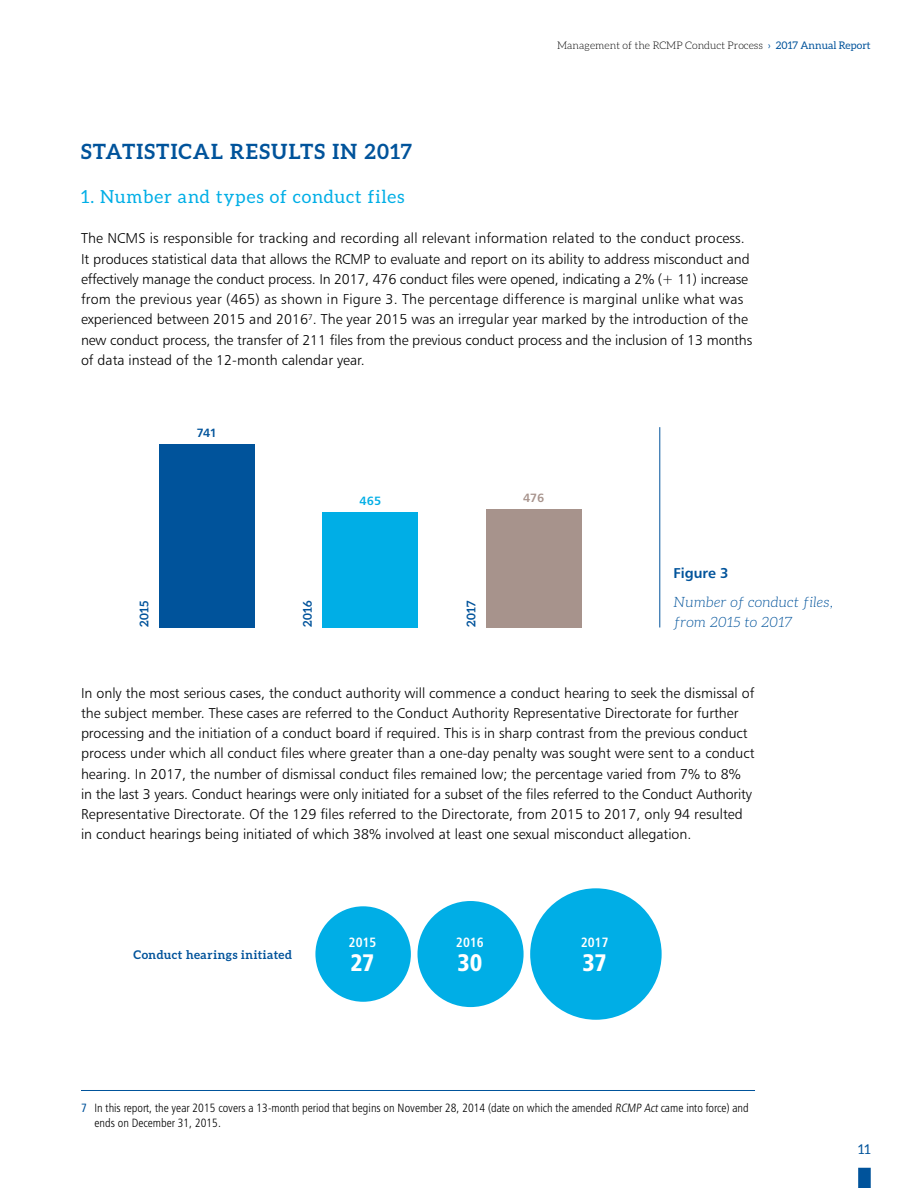
<style>
.page{position:relative;width:918px;height:1188px;background:#fff}
.page>*{position:absolute;margin:0;border:0;box-sizing:border-box;transform-origin:0 0}
.t1{font:24px "Humanist 777 BT Black Condensed B";color:#fff}
.t2{font:700 21px "Aleo";letter-spacing:.05em;color:#00539b}
.t3{font:18px "Aleo";letter-spacing:.05em;color:#00aee6}
.t4{font:14.25px/20.2px "Humanist 777 BT Light B";color:#000}
.t5{font:italic 300 14.25px/20.2px "Aleo";letter-spacing:.025em;color:#00539b}
.t6{font:14.25px "Humanist 777 BT Bold B";color:#00539b}
.t7{font:13.5px "Humanist 777 BT Bold Condensed B";color:#fff}
.t8{font:13.5px "Aleo";color:#00539b}
.t9{font:12px/15px "Humanist 777 BT Light Condensed B";color:#000}
.t10{font:700 12px "Aleo";letter-spacing:.045em;color:#00539b}
.t11{font:12px "Humanist 777 BT Bold B";color:#00539b}
.t12{font:12px "Humanist 777 BT Bold B";color:#a7938c}
.t13{font:12px "Humanist 777 BT Bold B";color:#00aee6}
.t14{font:300 10.5px "Aleo";color:#000}
.s1{font-weight:400;color:#00539b}
.s2{font-family:"Humanist 777 BT Roman Condensed B";color:#00539b}
</style>
<div class="page">
<div style="left:858px;top:1168px;width:13px;height:20px;background:#00539b"></div>
<hr style="left:81px;top:1090px;width:674px;height:1px;background:#00539b">
<hr style="left:660px;top:427px;width:1px;height:200px;background:#00539b">
<div style="left:159px;top:444px;width:96px;height:183px;background:#00539b"></div>
<div style="left:486px;top:509px;width:95px;height:118px;background:#a7938c"></div>
<div style="left:323px;top:512px;width:95px;height:115px;background:#00aee6"></div>
<div style="left:315px;top:906px;width:96px;height:96px;background:#00aee6;border-radius:50%"></div>
<div style="left:418px;top:901px;width:106px;height:106px;background:#00aee6;border-radius:50%"></div>
<div style="left:530px;top:888px;width:132px;height:132px;background:#00aee6;border-radius:50%"></div>
<h2 class="t2" style="left:81px;top:139px;width:333px">STATISTICAL RESULTS IN 2017</h2>
<p class="t14" style="left:557px;top:40px;width:315px">Management of the RCMP Conduct Process <span class="s1">› 2017 Annual Report</span></p>
<p class="t3" style="left:81px;top:186px;width:325px">1. Number and types of conduct files</p>
<p class="t4" style="left:81px;top:228px;width:673px">The NCMS is responsible for tracking and recording all relevant information related to the conduct process.<br>It produces statistical data that allows the RCMP to evaluate and report on its ability to address misconduct and effectively manage the conduct process. In 2017, 476 conduct files were opened, indicating a 2% (+ 11) increase from the previous year (465) as shown in Figure 3. The percentage difference is marginal unlike what was experienced between 2015 and 2016<sup>7</sup>. The year 2015 was an irregular year marked by the introduction of the new conduct process, the transfer of 211 files from the previous conduct process and the inclusion of 13 months of data instead of the 12-month calendar year.</p>
<p class="t11" style="left:197px;top:425px;width:22px">741</p>
<p class="t10" style="left:137px;top:627px;width:29px;rotate:-90deg">2015</p>
<p class="t10" style="left:301px;top:627px;width:29px;rotate:-90deg">2016</p>
<p class="t13" style="left:359px;top:493px;width:23px">465</p>
<p class="t10" style="left:464px;top:627px;width:29px;rotate:-90deg">2017</p>
<p class="t12" style="left:523px;top:490px;width:22px">476</p>
<p class="t6" style="left:674px;top:564px;width:57px">Figure 3</p>
<p class="t5" style="left:674px;top:592px;width:161px">Number of conduct files, from 2015 to 2017</p>
<p class="t4" style="left:81px;top:682px;width:675px">In only the most serious cases, the conduct authority will commence a conduct hearing to seek the dismissal of the subject member. These cases are referred to the Conduct Authority Representative Directorate for further processing and the initiation of a conduct board if required. This is in sharp contrast from the previous conduct process under which all conduct files where greater than a one-day penalty was sought were sent to a conduct hearing. In 2017, the number of dismissal conduct files remained low; the percentage varied from 7% to 8% in the last 3 years. Conduct hearings were only initiated for a subset of the files referred to the Conduct Authority Representative Directorate. Of the 129 files referred to the Directorate, from 2015 to 2017, only 94 resulted in conduct hearings being initiated of which 38% involved at least one sexual misconduct allegation.</p>
<p class="t10" style="left:134px;top:948px;width:160px">Conduct hearings initiated</p>
<p class="t7" style="left:349px;top:934px;width:29px">2015</p>
<h1 class="t1" style="left:350px;top:948px;width:26px">27</h1>
<p class="t7" style="left:456px;top:934px;width:29px">2016</p>
<h1 class="t1" style="left:458px;top:948px;width:26px">30</h1>
<p class="t7" style="left:581px;top:934px;width:29px">2017</p>
<h1 class="t1" style="left:583px;top:948px;width:26px">37</h1>
<p class="t9" style="left:94px;top:1100px;width:656px;text-indent:-13px"><span class="s2">7</span> In this report, the year 2015 covers a 13-month period that begins on November 28, 2014 (date on which the amended RCMP Act came into force) and ends on December 31, 2015.</p>
<p class="t8" style="left:858px;top:1142px;width:14px">11</p>
</div>
